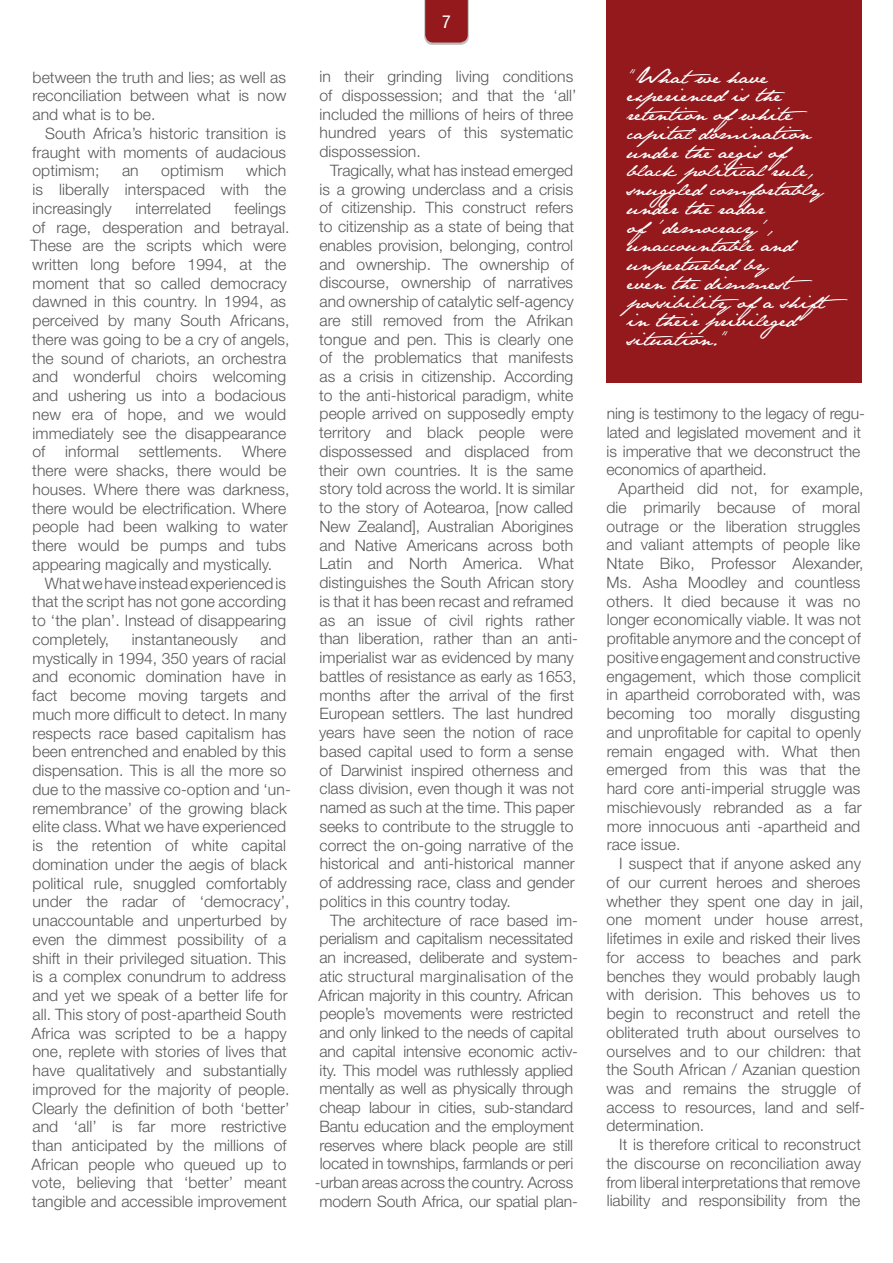
<style>
.page{position:relative;width:893px;height:1263px;background:#fff}
.page>*{position:absolute;margin:0;border:0;box-sizing:border-box;transform-origin:0 0}
.t1{font:18.75px/18.8px "Jane Austen";letter-spacing:.005em;color:#fff}
.t2{font:condensed 18px "Helvetica Neue LT Std";color:#fff}
.t3{font:300 15.75px/18.8px "Helvetica Neue LT Std";letter-spacing:.005em;color:#57585a}
.t4{font:300 15.75px "Helvetica Neue LT Std";letter-spacing:.025em;color:#57585a}
</style>
<div class="page">
<div style="left:606px;top:0;width:255px;height:383px;background:#93191d"></div>
<div style="left:424px;top:0;width:45px;height:45px;background:#231f20;opacity:.3"></div>
<svg style="left:425px;top:0;width:43px;height:43px;background:#941f22"></svg>
<p class="t3" style="left:32px;top:67px;width:256px;text-align:justify">between the truth and lies; as well as reconciliation between what is now and what is to be.</p>
<p class="t3" style="left:32px;top:123px;width:255px;text-align:justify;text-indent:13px">South Africa’s historic transition is fraught with moments of audacious optimism;</p>
<p class="t3" style="left:33px;top:161px;width:255px;text-align:justify;text-indent:214px">which is liberally interspaced with the increasingly</p>
<p class="t3" style="left:122px;top:161px;width:18px">an</p>
<p class="t3" style="left:161px;top:161px;width:64px">optimism</p>
<p class="t3" style="left:30px;top:198px;width:261px;text-indent:204px">feelings of rage, desperation and betrayal.<br>These are the scripts which were written long before 1994, at the moment that so called democracy dawned in this country. In 1994, as perceived by many South Africans, there was going to be a cry of angels, the sound of chariots, an orchestra and wonderful choirs welcoming and ushering us into a bodacious new era of hope, and we would immediately see the disappearance of</p>
<p class="t3" style="left:135px;top:198px;width:77px">interrelated</p>
<p class="t3" style="left:32px;top:442px;width:259px;text-indent:210px">Where there were shacks, there would be houses. Where there was darkness, there would be electrification. Where people had been walking to water there would be pumps and tubs appearing magically and mystically.</p>
<p class="t3" style="left:32px;top:573px;width:255px;text-align:justify;text-indent:13px">What we have instead experienced is that the script has not gone according to ‘the plan’. Instead of disappearing completely,</p>
<p class="t3" style="left:65px;top:442px;width:55px">informal</p>
<p class="t3" style="left:139px;top:442px;width:85px">settlements.</p>
<p class="t3" style="left:31px;top:630px;width:261px;text-indent:229px">and mystically in 1994, 350 years of racial and economic domination have in fact become moving targets and much more difficult to detect. In many respects race based capitalism has been entrenched and enabled by this dispensation. This is all the more so due to the massive co-option and ‘un&shy;remembrance’ of the growing black elite class. What we have experienced is the retention of white capital domination under the aegis of black political rule, snuggled comfortably under the radar of ‘democracy’, unaccountable and unperturbed by even the dimmest possibility of a shift in their privileged situation. This is a complex conundrum to address and yet we speak of a better life for all. This story of post-apartheid South Africa was scripted to be a happy one, replete with stories of lives that have qualitatively and substantially improved for the majority of people.<br>Clearly the definition of both ‘better’ and ‘all’ is far more restrictive than anticipated by the millions of African people who queued up to vote, believing that ‘better’ meant tangible and accessible improvement</p>
<p class="t3" style="left:132px;top:630px;width:107px">instantaneously</p>
<p class="t2" style="left:442px;top:11px;width:10px">7</p>
<p class="t3" style="left:319px;top:67px;width:259px">in their grinding living conditions of dispossession; and that the ‘all’ included the millions of heirs of three hundred years of this systematic dispossession.</p>
<p class="t3" style="left:319px;top:160px;width:260px;text-indent:11px">Tragically, what has instead emerged is a growing underclass and a crisis of citizenship. This construct refers to citizenship as a state of being that enables provision, belonging, control and ownership. The ownership of discourse, ownership of narratives and ownership of catalytic self-agency are still removed from the Afrikan tongue and pen. This is clearly one of the problematics that manifests as a crisis in citizenship. According to the anti-historical paradigm, white people arrived on supposedly empty territory and black people were dispossessed and displaced from their own countries. It is the same story told across the world. It is similar to the story of Aotearoa, [now called New Zealand], Australian Aborigines and Native Americans across both Latin and North America. What distinguishes the South African story is that it has been recast and reframed as an issue of civil rights rather than liberation, rather than an anti&shy;imperialist war as evidenced by many battles of resistance as early as 1653, months after the arrival of the first European settlers. The last hundred years have seen the notion of race based capital used to form a sense of Darwinist inspired otherness and class division, even though it was not named as such at the time. This paper seeks to contribute to the struggle to correct the on-going narrative of the historical and anti-historical manner of addressing race, class and gender politics in this country today.</p>
<p class="t3" style="left:330px;top:910px;width:249px">The architecture of race based im-</p>
<p class="t3" style="left:320px;top:929px;width:255px">perialism and capitalism necessitated</p>
<p class="t3" style="left:320px;top:948px;width:260px">an increased, deliberate and system-</p>
<p class="t4" style="left:320px;top:966px;width:255px">atic structural marginalisation of the</p>
<p class="t3" style="left:319px;top:985px;width:256px">African majority in this country. African</p>
<p class="t3" style="left:320px;top:1004px;width:255px">people’s movements were restricted</p>
<p class="t3" style="left:320px;top:1023px;width:255px">and only linked to the needs of capital</p>
<p class="t3" style="left:320px;top:1041px;width:260px">and capital intensive economic activ-</p>
<p class="t3" style="left:320px;top:1060px;width:255px">ity. This model was ruthlessly applied</p>
<p class="t3" style="left:320px;top:1079px;width:255px">mentally as well as physically through</p>
<p class="t3" style="left:319px;top:1098px;width:255px">cheap labour in cities, sub-standard</p>
<p class="t3" style="left:319px;top:1116px;width:256px">Bantu education and the employment</p>
<p class="t3" style="left:320px;top:1135px;width:255px">reserves where black people are still</p>
<p class="t3" style="left:320px;top:1154px;width:255px">located in townships, farmlands or peri</p>
<p class="t3" style="left:315px;top:1173px;width:260px">-urban areas across the country. Across</p>
<p class="t3" style="left:320px;top:1191px;width:260px">modern South Africa, our spatial plan-</p>
<p class="t1" style="left:627px;top:67px;width:222px">“Whatwe have experienced is the retention ofwhite capital domination under the aegis of black political rule, snuggled comfortably under the radar of‘democracy’, unaccountable and unperturbed by<br>even the dimmest possibility ofa shift in their privileged situation.”</p>
<p class="t3" style="left:606px;top:404px;width:260px">ning is testimony to the legacy of regu&shy;lated and legislated movement and it is imperative that we deconstruct the economics of apartheid.</p>
<p class="t3" style="left:606px;top:479px;width:259px;text-indent:12px">Apartheid did not, for example, die primarily because of moral outrage or the liberation struggles and valiant attempts of people like Ntate Biko, Professor Alexander, Ms. Asha Moodley and countless others. It died because it was no longer economically viable. It was not profitable anymore and the concept of positive engagement and constructive engagement, which those complicit in apartheid corroborated with, was becoming too morally disgusting and unprofitable for capital to openly remain engaged with. What then emerged from this was that the hard core anti-imperial struggle was mischievously rebranded as a far more innocuous anti -apartheid and race issue.</p>
<p class="t3" style="left:606px;top:854px;width:260px;text-indent:13px">I suspect that if anyone asked any of our current heroes and sheroes whether they spent one day in jail, one moment under house arrest, lifetimes in exile and risked their lives for access to beaches and park benches they would probably laugh with derision. This behoves us to begin to reconstruct and retell the obliterated truth about ourselves to ourselves and to our children: that the South African / Azanian question was and remains the struggle of access to resources, land and self&shy;determination.</p>
<p class="t3" style="left:606px;top:1135px;width:256px;text-align:justify;text-indent:13px">It is therefore critical to reconstruct the discourse on reconciliation away from liberal interpretations that remove liability and responsibility from the</p>
</div>
